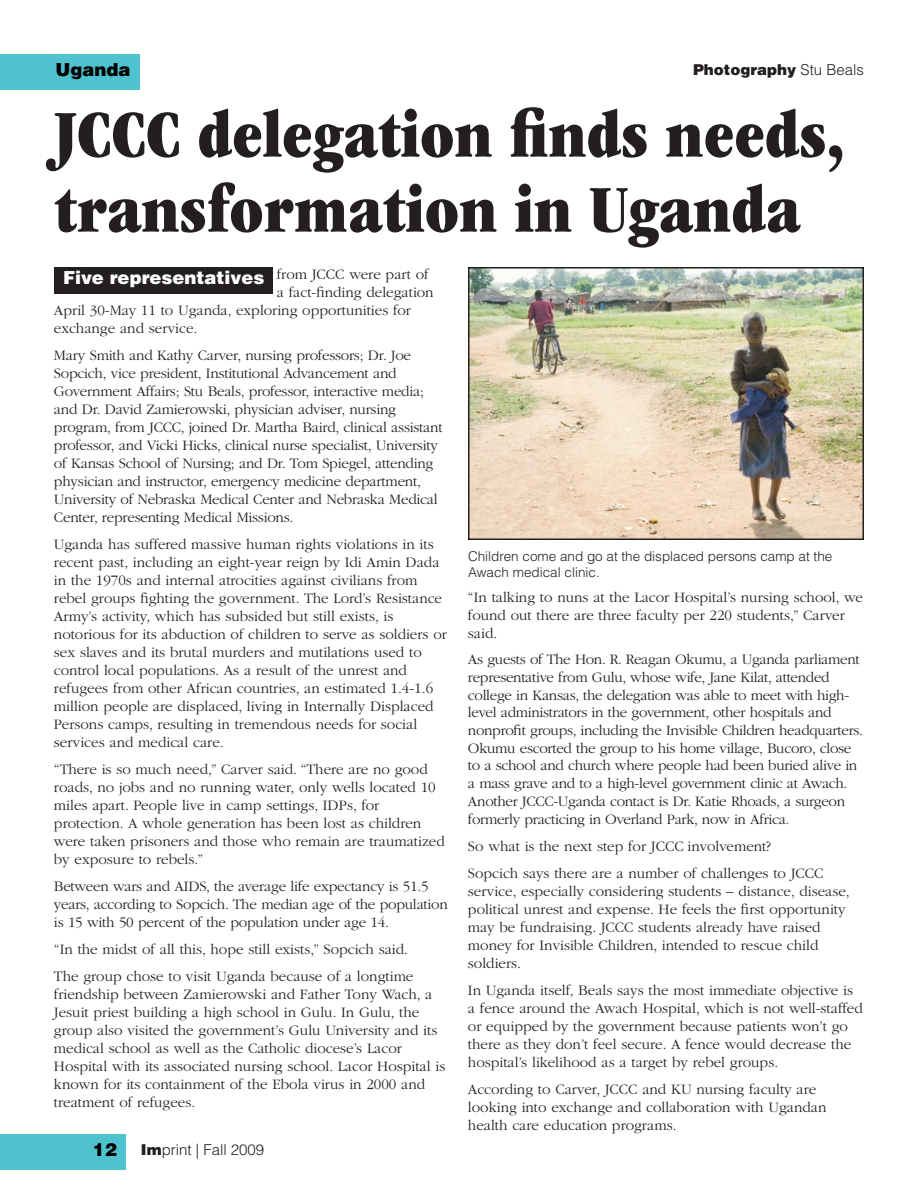
<style>
.page{position:relative;width:918px;height:1188px;background:#fff}
.page>*{position:absolute;margin:0;border:0;box-sizing:border-box;transform-origin:0 0}
.t1{font:69px/75px "ITC Garamond Std Ult Cond";color:#231f20}
.t2{font:900 18px "Helvetica LT Std";color:#fff}
.t3{font:900 18px "Helvetica LT Std";color:#000}
.t4{font:300 15px/18px "ITC Garamond Std";color:#231f20}
.t5{font:300 15px/17.7px "ITC Garamond Std";letter-spacing:-.02em;color:#231f20}
.t6{font:900 15px "Helvetica LT Std";color:#231f20}
.t7{font:300 15px "Helvetica LT Std";color:#231f20}
.t8{font:300 13.5px/16.2px "Helvetica LT Std";color:#231f20}
.s1{font-weight:300}
.s2{font-weight:900}
</style>
<div class="page">
<div style="left:0;top:1134px;width:126px;height:36px;background:#4ec3cf"></div>
<div style="left:0;top:54px;width:140px;height:36px;background:#4ec3cf"></div>
<div style="left:54px;top:267px;width:218px;height:27px;background:#231f20"></div>
<img style="left:471px;top:270px;width:390px;height:267px">
<div style="left:468px;top:267px;width:396px;height:273px;border:2px solid #231f20"></div>
<p class="t3" style="left:55px;top:63px;width:77px">Uganda</p>
<p class="t6" style="left:693px;top:64px;width:172px">Photography <span class="s1">Stu Beals</span></p>
<h1 class="t1" style="left:54px;top:103px;width:791px">JCCC delegation finds needs, transformation in Uganda</h1>
<p class="t2" style="left:63px;top:271px;width:203px">Five representatives</p>
<p class="t4" style="left:277px;top:266px;width:154px">from JCCC were part of</p>
<p class="t4" style="left:54px;top:284px;width:381px;text-indent:223px">a fact-finding delegation<br>April 30-May 11 to Uganda, exploring opportunities for exchange and service.</p>
<p class="t4" style="left:54px;top:347px;width:390px">Mary Smith and Kathy Carver, nursing professors; Dr. Joe Sopcich, vice president, Institutional Advancement and Government Affairs; Stu Beals, professor, interactive media; and Dr. David Zamierowski, physician adviser, nursing program, from JCCC, joined Dr. Martha Baird, clinical assistant professor, and Vicki Hicks, clinical nurse specialist, University of Kansas School of Nursing; and Dr. Tom Spiegel, attending physician and instructor, emergency medicine department, University of Nebraska Medical Center and Nebraska Medical Center, representing Medical Missions.</p>
<p class="t4" style="left:54px;top:536px;width:394px">Uganda has suffered massive human rights violations in its recent past, including an eight-year reign by Idi Amin Dada in the 1970s and internal atrocities against civilians from rebel groups fighting the government. The Lord!s Resistance Army!s activity, which has subsided but still exists, is notorious for its abduction of children to serve as soldiers or sex slaves and its brutal murders and mutilations used to control local populations. As a result of the unrest and refugees from other African countries, an estimated 1.4-1.6 million people are displaced, living in Internally Displaced Persons camps, resulting in tremendous needs for social services and medical care.</p>
<p class="t4" style="left:54px;top:761px;width:392px">“There is so much need,” Carver said. “There are no good roads, no jobs and no running water, only wells located 10 miles apart. People live in camp settings, IDPs, for protection. A whole generation has been lost as children were taken prisoners and those who remain are traumatized by exposure to rebels.”</p>
<p class="t4" style="left:54px;top:878px;width:395px">Between wars and AIDS, the average life expectancy is 51.5 years, according to Sopcich. The median age of the population is 15 with 50 percent of the population under age 14.</p>
<p class="t4" style="left:54px;top:941px;width:356px">“In the midst of all this, hope still exists,” Sopcich said.</p>
<p class="t4" style="left:54px;top:968px;width:393px">The group chose to visit Uganda because of a longtime friendship between Zamierowski and Father Tony Wach, a Jesuit priest building a high school in Gulu. In Gulu, the group also visited the government!s Gulu University and its medical school as well as the Catholic diocese!s Lacor Hospital with its associated nursing school. Lacor Hospital is known for its containment of the Ebola virus in 2000 and treatment of refugees.</p>
<p class="t3" style="left:93px;top:1143px;width:26px">12</p>
<p class="t7" style="left:141px;top:1144px;width:125px"><span class="s2">Im</span>print | Fall 2009</p>
<p class="t8" style="left:468px;top:549px;width:366px">Children come and go at the displaced persons camp at the<br>Awach medical clinic.</p>
<p class="t4" style="left:468px;top:589px;width:397px">“In talking to nuns at the Lacor Hospital!s nursing school, we found out there are three faculty per 220 students,” Carver said.</p>
<p class="t5" style="left:468px;top:652px;width:397px">As guests of The Hon. R. Reagan Okumu, a Uganda parliament representative from Gulu, whose wife, Jane Kilat, attended college in Kansas, the delegation was able to meet with high&shy;level administrators in the government, other hospitals and nonprofit groups, including the Invisible Children headquarters.<br>Okumu escorted the group to his home village, Bucoro, close to a school and church where people had been buried alive in a mass grave and to a high-level government clinic at Awach.<br>Another JCCC-Uganda contact is Dr. Katie Rhoads, a surgeon formerly practicing in Overland Park, now in Africa.</p>
<p class="t4" style="left:468px;top:838px;width:304px">So what is the next step for JCCC involvement?</p>
<p class="t4" style="left:468px;top:865px;width:383px">Sopcich says there are a number of challenges to JCCC service, especially considering students – distance, disease, political unrest and expense. He feels the first opportunity may be fundraising. JCCC students already have raised money for Invisible Children, intended to rescue child soldiers.</p>
<p class="t4" style="left:468px;top:982px;width:396px">In Uganda itself, Beals says the most immediate objective is a fence around the Awach Hospital, which is not well-staffed or equipped by the government because patients won!t go there as they don!t feel secure. A fence would decrease the hospital!s likelihood as a target by rebel groups.</p>
<p class="t4" style="left:468px;top:1081px;width:360px">According to Carver, JCCC and KU nursing faculty are looking into exchange and collaboration with Ugandan health care education programs.</p>
</div>
